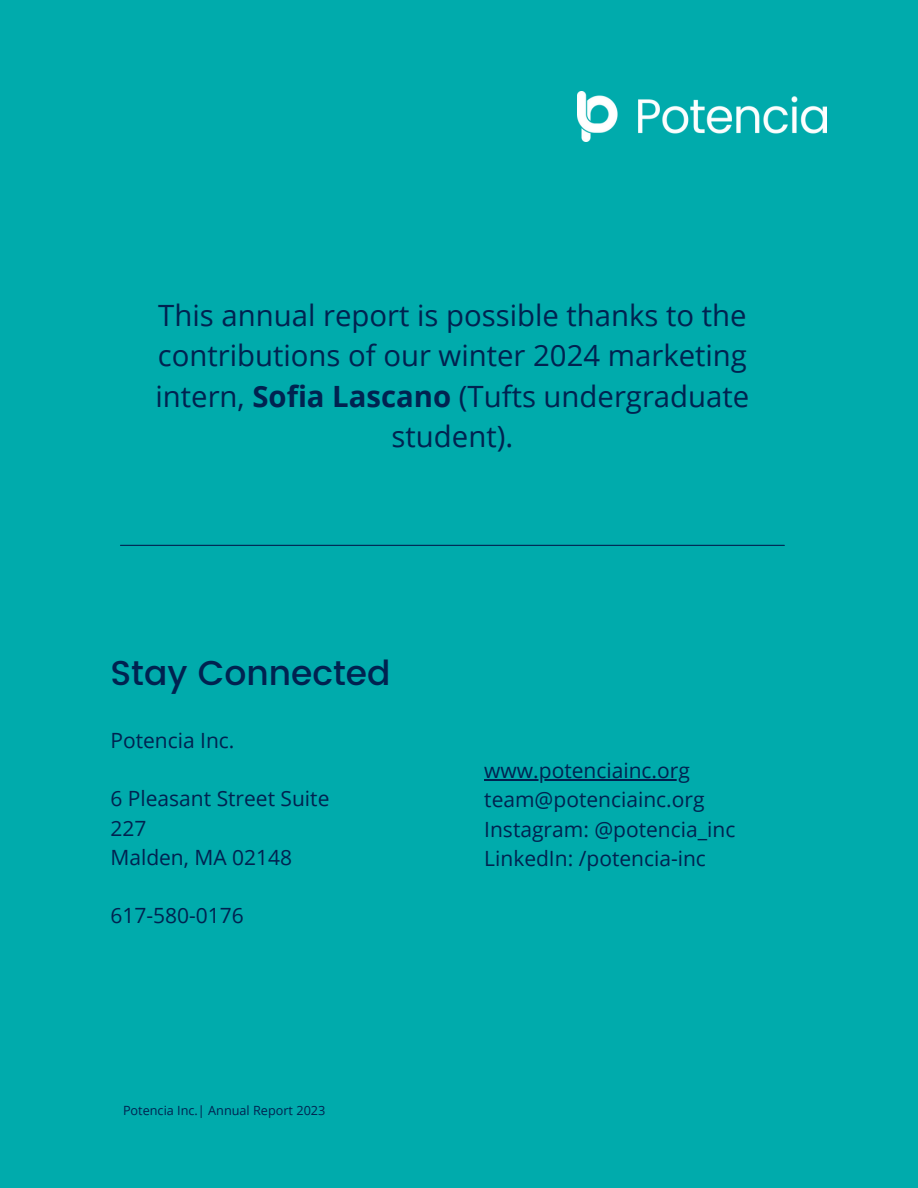
<style>
.page{position:relative;width:918px;height:1188px;background:#00abac}
.page>*{position:absolute;margin:0;border:0;box-sizing:border-box;transform-origin:0 0}
.t1{font:500 34.5px "Poppins";color:#002250}
.t2{font:29.25px/40.5px "Open Sans";color:#002250;text-align:center}
.t3{font:21px/29.2px "Open Sans";color:#002250}
.t4{font:12.75px "Open Sans";color:#002250}
.s1{font-weight:700}
</style>
<div class="page">
<hr style="left:120px;top:545px;width:664px;height:1px;background:#002250">
<img style="left:578px;top:92px;width:248px;height:49px">
<hr style="left:484px;top:779px;width:206px;height:1px;background:#002250">
<h2 class="t2" style="left:155px;top:294px;width:595px">This annual report is possible thanks to the contributions of our winter 2024 marketing intern, <span class="s1">Sofia Lascano</span> (Tufts undergraduate student).</h2>
<h1 class="t1" style="left:110px;top:653px;width:282px">Stay Connected</h1>
<p class="t3" style="left:110px;top:725px;width:126px">Potencia Inc.</p>
<p class="t3" style="left:110px;top:784px;width:221px">6 Pleasant Street Suite<br>227<br>Malden, MA 02148</p>
<p class="t3" style="left:110px;top:901px;width:135px">617-580-0176</p>
<p class="t4" style="left:123px;top:1101px;width:204px">Potencia Inc.| Annual Report 2023</p>
<p class="t3" style="left:484px;top:755px;width:253px">www.potenciainc.org team@potenciainc.org<br>Instagram: @potencia_inc<br>LinkedIn: /potencia-inc</p>
</div>
